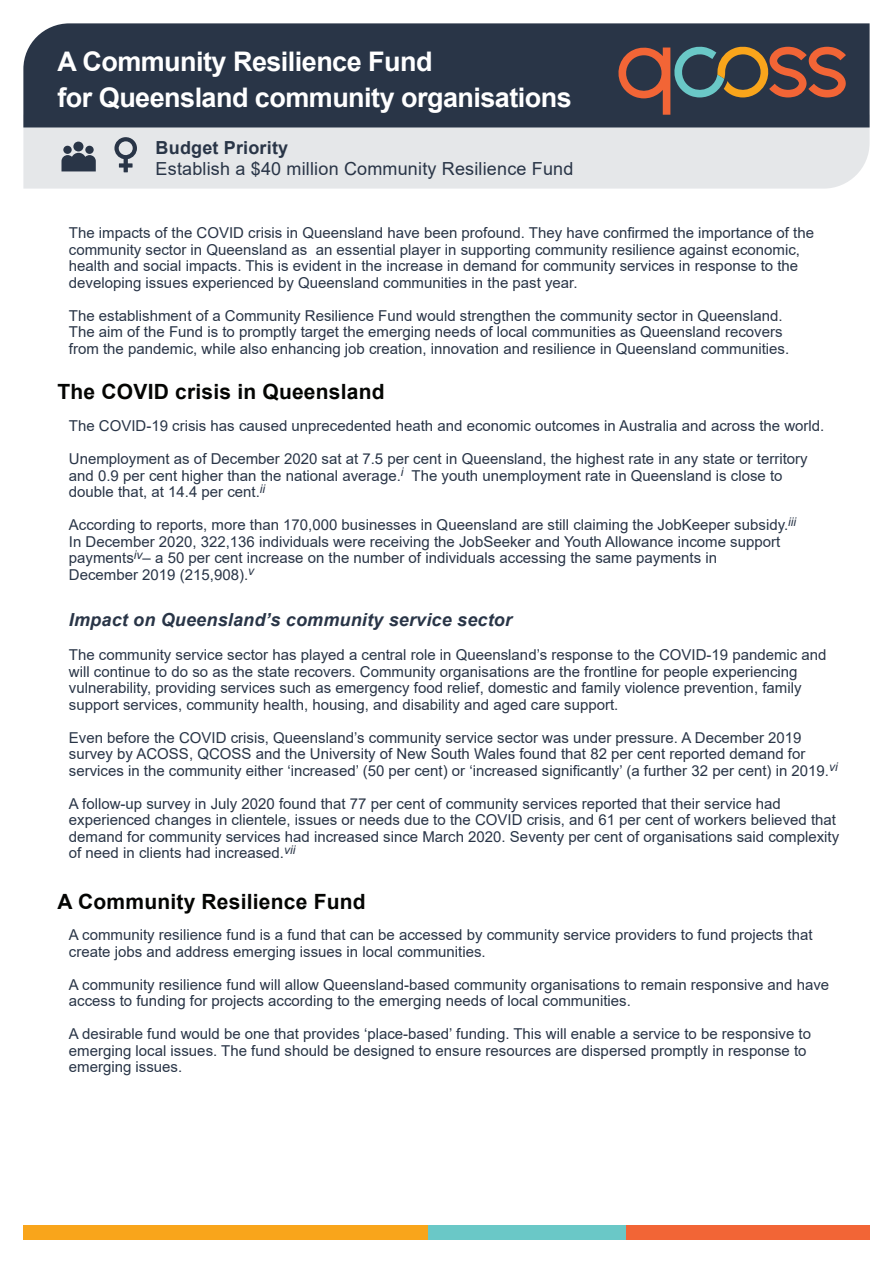
<style>
.page{position:relative;width:893px;height:1263px;background:#fff}
.page>*{position:absolute;margin:0;border:0;box-sizing:border-box;transform-origin:0 0}
.t1{font:700 27px "Arial";letter-spacing:-.02em;color:#fff}
.t2{font:700 21px "Arial";letter-spacing:.01em;color:#040503}
.t3{font:18px "Arial";letter-spacing:.01em;color:#293547}
.t4{font:italic 700 18px "Arial";letter-spacing:.01em;color:#293547}
.t5{font:700 18px "Arial";letter-spacing:.01em;color:#293547}
.t6{font:15px/16.5px "Arial";color:#293547}
</style>
<div class="page">
<div style="left:23px;top:23px;width:847px;height:92px;background:#293547"></div>
<svg style="left:23px;top:115px;width:847px;height:74px;background:#c4c8cd"></svg>
<svg style="left:615px;top:46px;width:231px;height:69px;background:#614d47"></svg>
<div style="left:23px;top:1225px;width:405px;height:14px;background:#f9a51b"></div>
<div style="left:428px;top:1225px;width:198px;height:14px;background:#6ac8c7"></div>
<div style="left:626px;top:1225px;width:244px;height:14px;background:#f26536"></div>
<div style="left:63px;top:146px;width:9px;height:8px;background:#293547;border-radius:50%"></div>
<div style="left:85px;top:146px;width:9px;height:8px;background:#293547;border-radius:50%"></div>
<svg style="left:62px;top:153px;width:34px;height:18px"></svg>
<div style="left:73px;top:142px;width:10px;height:9px;background:#293547;border-radius:50%"></div>
<svg style="left:114px;top:137px;width:23px;height:35px"></svg>
<p class="t1" style="left:58px;top:42px;width:377px">A Community Resilience Fund</p>
<p class="t1" style="left:58px;top:78px;width:516px">for Queensland community organisations</p>
<p class="t5" style="left:156px;top:135px;width:134px">Budget Priority</p>
<p class="t3" style="left:156px;top:156px;width:419px">Establish a $40 million Community Resilience Fund</p>
<p class="t6" style="left:69px;top:225px;width:747px">The impacts of the COVID crisis in Queensland have been profound. They have confirmed the importance of the community sector in Queensland as an essential player in supporting community resilience against economic,</p>
<p class="t6" style="left:69px;top:258px;width:731px">health and social impacts. This is evident in the increase in demand for community services in response to the</p>
<p class="t6" style="left:69px;top:274px;width:510px">developing issues experienced by Queensland communities in the past year.</p>
<p class="t6" style="left:69px;top:307px;width:715px">The establishment of a Community Resilience Fund would strengthen the community sector in Queensland.</p>
<p class="t6" style="left:69px;top:324px;width:715px">The aim of the Fund is to promptly target the emerging needs of local communities as Queensland recovers</p>
<p class="t6" style="left:69px;top:340px;width:722px">from the pandemic, while also enhancing job creation, innovation and resilience in Queensland communities.</p>
<p class="t2" style="left:58px;top:377px;width:329px">The COVID crisis in Queensland</p>
<p class="t6" style="left:69px;top:418px;width:757px">The COVID-19 crisis has caused unprecedented heath and economic outcomes in Australia and across the world.</p>
<p class="t6" style="left:69px;top:451px;width:740px">Unemployment as of December 2020 sat at 7.5 per cent in Queensland, the highest rate in any state or territory</p>
<p class="t6" style="left:69px;top:467px;width:715px">and 0.9 per cent higher than the national average.<sup>i</sup> The youth unemployment rate in Queensland is close to</p>
<p class="t6" style="left:69px;top:484px;width:198px">double that, at 14.4 per cent.<sup>ii</sup></p>
<p class="t6" style="left:69px;top:517px;width:729px">According to reports, more than 170,000 businesses in Queensland are still claiming the JobKeeper subsidy.<sup>iii</sup></p>
<p class="t6" style="left:69px;top:533px;width:713px">In December 2020, 322,136 individuals were receiving the JobSeeker and Youth Allowance income support</p>
<p class="t6" style="left:69px;top:550px;width:650px">payments<sup>iv</sup>– a 50 per cent increase on the number of individuals accessing the same payments in</p>
<p class="t6" style="left:69px;top:566px;width:187px">December 2019 (215,908).<sup>v</sup></p>
<p class="t4" style="left:69px;top:607px;width:445px">Impact on Queensland’s community service sector</p>
<p class="t6" style="left:69px;top:647px;width:759px">The community service sector has played a central role in Queensland’s response to the COVID-19 pandemic and will continue to do so as the state recovers. Community organisations are the frontline for people experiencing</p>
<p class="t6" style="left:69px;top:680px;width:734px">vulnerability, providing services such as emergency food relief, domestic and family violence prevention, family</p>
<p class="t6" style="left:69px;top:696px;width:551px">support services, community health, housing, and disability and aged care support.</p>
<p class="t6" style="left:69px;top:729px;width:734px">Even before the COVID crisis, Queensland’s community service sector was under pressure. A December 2019</p>
<p class="t6" style="left:69px;top:746px;width:738px">survey by ACOSS, QCOSS and the University of New South Wales found that 82 per cent reported demand for</p>
<p class="t6" style="left:69px;top:762px;width:770px">services in the community either ‘increased’ (50 per cent) or ‘increased significantly’ (a further 32 per cent) in 2019.<sup>vi</sup></p>
<p class="t6" style="left:69px;top:795px;width:713px">A follow-up survey in July 2020 found that 77 per cent of community services reported that their service had</p>
<p class="t6" style="left:69px;top:812px;width:772px">experienced changes in clientele, issues or needs due to the COVID crisis, and 61 per cent of workers believed that demand for community services had increased since March 2020. Seventy per cent of organisations said complexity of need in clients had increased.<sup>vii</sup></p>
<p class="t2" style="left:58px;top:887px;width:310px">A Community Resilience Fund</p>
<p class="t6" style="left:69px;top:926px;width:745px">A community resilience fund is a fund that can be accessed by community service providers to fund projects that create jobs and address emerging issues in local communities.</p>
<p class="t6" style="left:69px;top:976px;width:762px">A community resilience fund will allow Queensland-based community organisations to remain responsive and have access to funding for projects according to the emerging needs of local communities.</p>
<p class="t6" style="left:69px;top:1025px;width:744px">A desirable fund would be one that provides ‘place-based’ funding. This will enable a service to be responsive to emerging local issues. The fund should be designed to ensure resources are dispersed promptly in response to emerging issues.</p>
</div>
